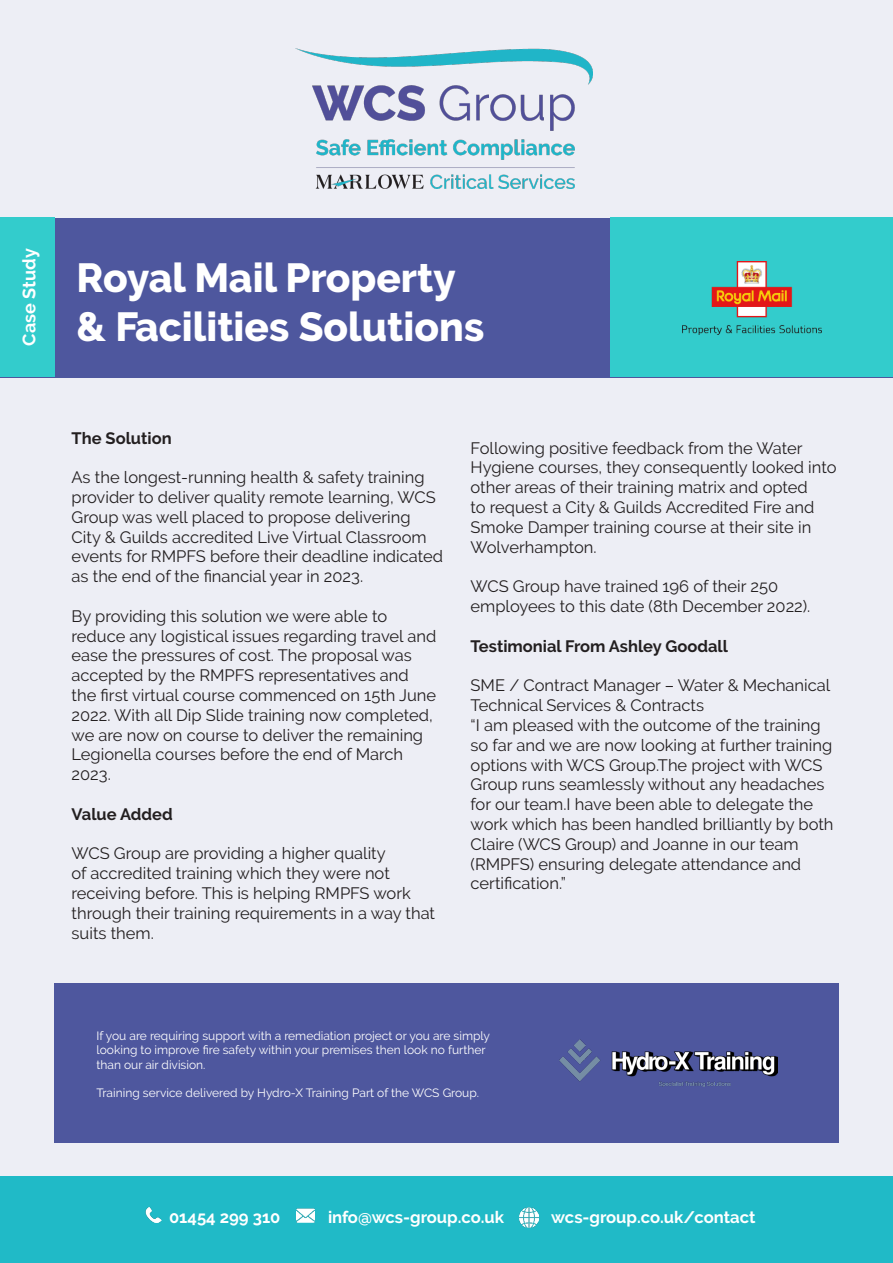
<style>
.page{position:relative;width:893px;height:1263px;background:#fff}
.page>*{position:absolute;margin:0;border:0;box-sizing:border-box;transform-origin:0 0}
.t1{font:800 40.5px "Raleway";color:#fff}
.t2{font:700 18px "Raleway";color:#fff}
.t3{font:700 16.65px "Raleway";color:#fff}
.t4{font:16.5px/19.8px "Raleway";color:#231f20}
.t5{font:700 16.5px "Raleway";color:#231f20}
.t6{font:12px/14.4px "Raleway";color:#fff}
</style>
<div class="page">
<div style="left:0;top:1176px;width:893px;height:87px;background:#20bac7"></div>
<img style="left:145px;top:1207px;width:16px;height:16px">
<img style="left:296px;top:1208px;width:19px;height:15px">
<img style="left:520px;top:1208px;width:19px;height:19px">
<div style="left:1px;top:0;width:892px;height:1176px;background:#edeef5"></div>
<div style="left:0;top:218px;width:893px;height:159px;background:#4e579e"></div>
<img style="left:295px;top:48px;width:297px;height:141px">
<div style="left:54px;top:983px;width:785px;height:159px;background:#4e579e"></div>
<img style="left:560px;top:1040px;width:217px;height:46px">
<div style="left:0;top:217px;width:54px;height:160px;background:#3cc"></div>
<div style="left:611px;top:217px;width:282px;height:160px;background:#3cc"></div>
<img style="left:682px;top:261px;width:139px;height:73px">
<p class="t2" style="left:19px;top:346px;width:99px;rotate:-90deg">Case Study</p>
<p class="t1" style="left:77px;top:255px;width:381px">Royal Mail Property</p>
<p class="t1" style="left:77px;top:304px;width:409px">&amp; Facilities Solutions</p>
<p class="t5" style="left:72px;top:428px;width:102px">The Solution</p>
<p class="t4" style="left:72px;top:467px;width:373px">As the longest-running health &amp; safety training provider to deliver quality remote learning, WCS Group was well placed to propose delivering City &amp; Guilds accredited Live Virtual Classroom events for RMPFS before their deadline indicated as the end of the financial year in 2023.</p>
<p class="t4" style="left:72px;top:606px;width:366px">By providing this solution we were able to reduce any logistical issues regarding travel and ease the pressures of cost. The proposal was accepted by the RMPFS representatives and the first virtual course commenced on 15th June 2022. With all Dip Slide training now completed, we are now on course to deliver the remaining Legionella courses before the end of March 2023.</p>
<p class="t5" style="left:72px;top:804px;width:103px">Value Added</p>
<p class="t4" style="left:72px;top:844px;width:365px">WCS Group are providing a higher quality<br>of accredited training which they were not receiving before. This is helping RMPFS work through their training requirements in a way that suits them.</p>
<p class="t4" style="left:471px;top:438px;width:367px">Following positive feedback from the Water Hygiene courses, they consequently looked into other areas of their training matrix and opted<br>to request a City &amp; Guilds Accredited Fire and Smoke Damper training course at their site in Wolverhampton.</p>
<p class="t4" style="left:471px;top:576px;width:341px">WCS Group have trained 196 of their 250 employees to this date (8th December 2022).</p>
<p class="t5" style="left:471px;top:636px;width:259px">Testimonial From Ashley Goodall</p>
<p class="t4" style="left:471px;top:675px;width:361px">SME / Contract Manager – Water &amp; Mechanical<br>Technical Services &amp; Contracts</p>
<p class="t4" style="left:471px;top:715px;width:364px">“I am pleased with the outcome of the training so far and we are now looking at further training options with WCS Group.The project with WCS Group runs seamlessly without any headaches for our team.I have been able to delegate the work which has been handled brilliantly by both Claire (WCS Group) and Joanne in our team (RMPFS) ensuring delegate attendance and certification.”</p>
<p class="t6" style="left:97px;top:1028px;width:395px">If you are requiring support with a remediation project or you are simply looking to improve fire safety within your premises then look no further than our air division.</p>
<p class="t6" style="left:97px;top:1086px;width:384px">Training service delivered by Hydro-X Training Part of the WCS Group.</p>
<p class="t3" style="left:169px;top:1207px;width:113px">01454 299 310</p>
<p class="t3" style="left:328px;top:1207px;width:178px">info@wcs-group.co.uk</p>
<p class="t3" style="left:551px;top:1207px;width:206px">wcs-group.co.uk/contact</p>
</div>
